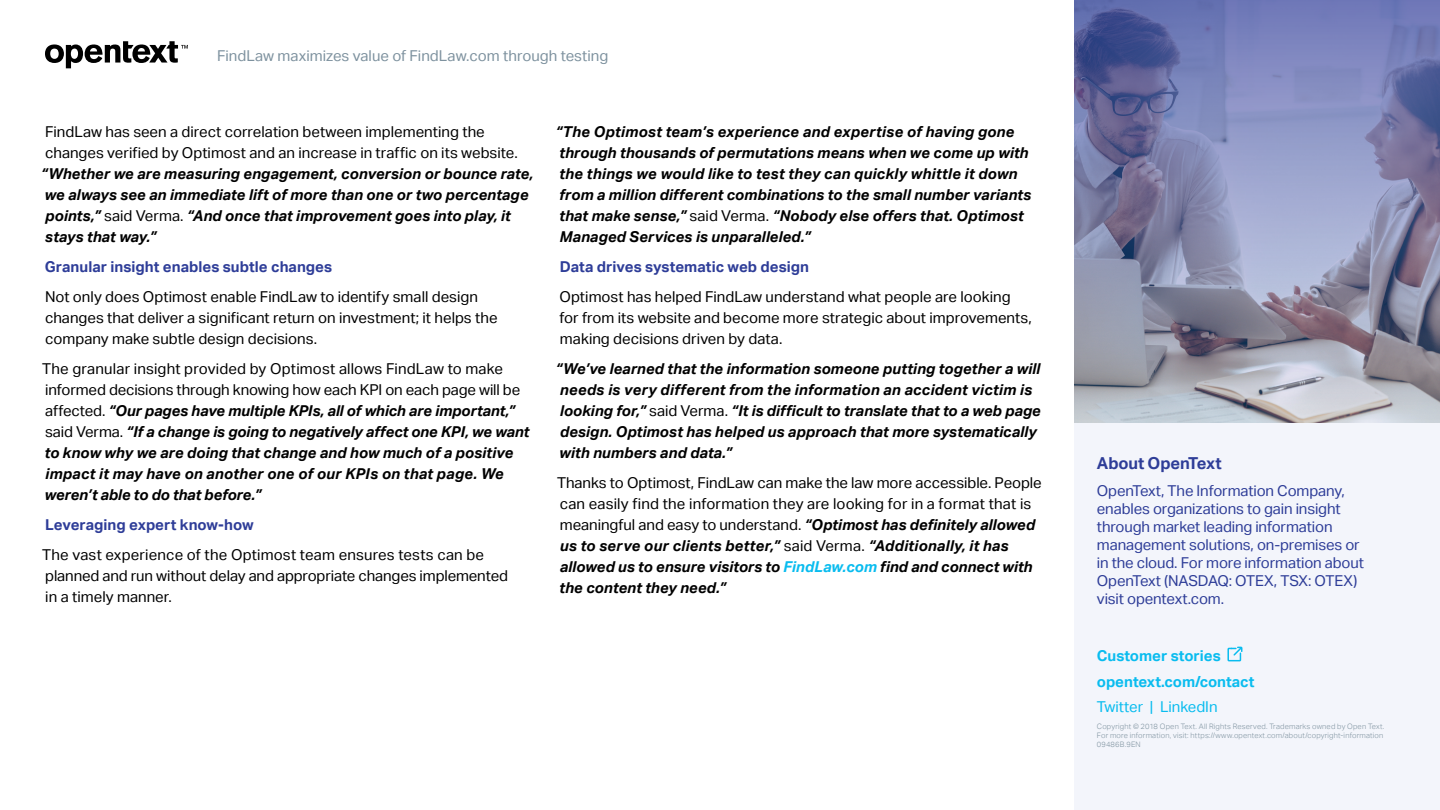
<style>
.page{position:relative;width:1440px;height:810px;background:#fff}
.page>*{position:absolute;margin:0;border:0;box-sizing:border-box;transform-origin:0 0}
.t1{font:700 16.5px "Aktiv Grotesk";letter-spacing:-.01em;color:#2e3d98}
.t2{font:italic 700 15px/21px "Aktiv Grotesk";color:#000}
.t3{font:15px/21px "Aktiv Grotesk";color:#000}
.t4{font:15px/18px "Aktiv Grotesk";letter-spacing:-.01em;color:#2e3d98}
.t5{font:700 15px "Aktiv Grotesk";color:#2e3d98}
.t6{font:15px "Aktiv Grotesk";color:#7e929f}
.t7{font:700 15px/25.5px "Aktiv Grotesk";color:#09bcef}
.t8{font:15px "Aktiv Grotesk";color:#09bcef}
.t9{font:300 7.5px/9px "Aktiv Grotesk";letter-spacing:.025em;color:#7e929f}
.s1{font-weight:400;font-style:normal}
.s2{font-weight:700;font-style:italic}
.s3{font-weight:700;font-style:italic;color:#09bcef}
</style>
<div class="page">
<svg style="left:45px;top:41px;width:143px;height:27px"></svg>
<div style="left:1074px;top:405px;width:366px;height:405px;background:#f3f5fb"></div>
<svg style="left:1074px;top:0;width:366px;height:423px;background:#878bae"></svg>
<svg style="left:1227px;top:646px;width:16px;height:16px"></svg>
<p class="t6" style="left:217px;top:47px;width:393px">FindLaw maximizes value of FindLaw.com through testing</p>
<p class="t3" style="left:45px;top:122px;width:474px">FindLaw has seen a direct correlation between implementing the changes verified by Optimost and an increase in traffic on its website.</p>
<p class="t2" style="left:41px;top:164px;width:494px">“Whether we are measuring engagement, conversion or bounce rate, we always see an immediate lift of more than one or two percentage points,” <span class="s1">said Verma.</span> “And once that improvement goes into play, it stays that way.”</p>
<p class="t5" style="left:45px;top:258px;width:289px">Granular insight enables subtle changes</p>
<p class="t3" style="left:45px;top:287px;width:454px">Not only does Optimost enable FindLaw to identify small design changes that deliver a significant return on investment; it helps the company make subtle design decisions.</p>
<p class="t2" style="left:42px;top:359px;width:488px"><span class="s1">The granular insight provided by Optimost allows FindLaw to make informed decisions through knowing how each KPI on each page will be affected.</span> “Our pages have multiple KPIs, all of which are important,” <span class="s1">said Verma.</span> “If a change is going to negatively affect one KPI, we want to know why we are doing that change and how much of a positive impact it may have on another one of our KPIs on that page. We weren’t able to do that before.”</p>
<p class="t5" style="left:45px;top:516px;width:210px">Leveraging expert know-how</p>
<p class="t3" style="left:42px;top:545px;width:467px">The vast experience of the Optimost team ensures tests can be planned and run without delay and appropriate changes implemented in a timely manner.</p>
<p class="t2" style="left:556px;top:122px;width:477px">“The Optimost team’s experience and expertise of having gone through thousands of permutations means when we come up with the things we would like to test they can quickly whittle it down from a million different combinations to the small number variants that make sense,” <span class="s1">said Verma.</span> “Nobody else offers that. Optimost Managed Services is unparalleled.”</p>
<p class="t5" style="left:560px;top:258px;width:251px">Data drives systematic web design</p>
<p class="t3" style="left:559px;top:287px;width:474px">Optimost has helped FindLaw understand what people are looking for from its website and become more strategic about improvements, making decisions driven by data.</p>
<p class="t2" style="left:556px;top:359px;width:487px">“We’ve learned that the information someone putting together a will needs is very different from the information an accident victim is looking for,” <span class="s1">said Verma.</span> “It is difficult to translate that to a web page design. Optimost has helped us approach that more systematically with numbers and data.”</p>
<p class="t3" style="left:557px;top:473px;width:486px">Thanks to Optimost, FindLaw can make the law more accessible. People can easily find the information they are looking for in a format that is meaningful and easy to understand. <span class="s2">“Optimost has definitely allowed us to serve our clients better,”</span> said Verma. <span class="s2">“Additionally, it has allowed us to ensure visitors to</span> <span class="s3">FindLaw.com</span> <span class="s2">find and connect with the content they need.”</span></p>
<p class="t1" style="left:1097px;top:453px;width:126px">About OpenText</p>
<p class="t4" style="left:1097px;top:482px;width:269px">OpenText, The Information Company, enables organizations to gain insight through market leading information management solutions, on-premises or in the cloud. For more information about OpenText (NASDAQ: OTEX, TSX: OTEX) visit opentext.com.</p>
<p class="t7" style="left:1097px;top:644px;width:159px">Customer stories opentext.com/contact</p>
<p class="t8" style="left:1097px;top:698px;width:122px">Twitter | LinkedIn</p>
<p class="t9" style="left:1097px;top:722px;width:289px">Copyright © 2018 Open Text. All Rights Reserved. Trademarks owned by Open Text.<br>For more information, visit: https://www.opentext.com/about/copyright-information<br>09486B.9EN</p>
</div>
